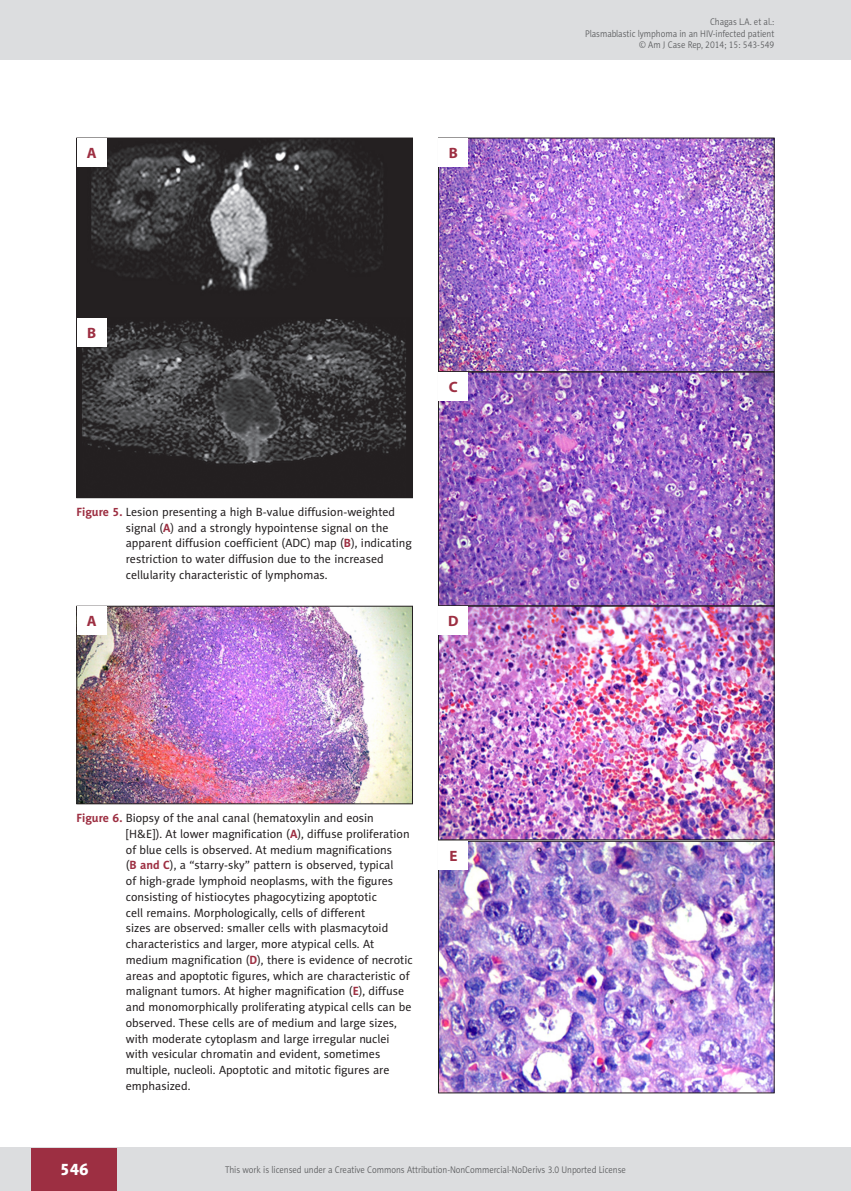
<style>
.page{position:relative;width:851px;height:1191px;background:#fff}
.page>*{position:absolute;margin:0;border:0;box-sizing:border-box;transform-origin:0 0}
.t1{font:16.5px "Naomi Sans EFN Heavy";color:#fff}
.t2{font:700 15px "Myriad Pro";color:#9d2f42}
.AJCR_Rycina_tytul{font:12px/15.8px "Naomi Sans EFN";color:#231f20}
.t3{font:9.75px/11.2px "Naomi Sans EFN Light";color:#57585a;text-align:right;scale:.9 1}
.s1{font-weight:700;color:#9d2f42}
</style>
<div class="page">
<img style="left:79px;top:140px;width:331px;height:356px">
<div style="left:77px;top:138px;width:335px;height:180px;border:1px solid #231f20"></div>
<div style="left:77px;top:138px;width:29px;height:28px;background:#fff"></div>
<div style="left:77px;top:318px;width:335px;height:180px;border:1px solid #231f20"></div>
<div style="left:77px;top:318px;width:29px;height:28px;background:#fff"></div>
<img style="left:79px;top:608px;width:331px;height:194px">
<div style="left:77px;top:606px;width:335px;height:198px;border:1px solid #231f20"></div>
<div style="left:77px;top:606px;width:29px;height:28px;background:#fff"></div>
<img style="left:438px;top:140px;width:336px;height:951px">
<div style="left:438px;top:138px;width:336px;height:234px;border:1px solid #231f20"></div>
<div style="left:438px;top:138px;width:30px;height:28px;background:#fff"></div>
<div style="left:438px;top:372px;width:336px;height:234px;border:1px solid #231f20"></div>
<div style="left:438px;top:372px;width:30px;height:28px;background:#fff"></div>
<div style="left:438px;top:606px;width:336px;height:234px;border:1px solid #231f20"></div>
<div style="left:438px;top:606px;width:30px;height:28px;background:#fff"></div>
<div style="left:438px;top:841px;width:336px;height:252px;border:1px solid #231f20"></div>
<div style="left:438px;top:841px;width:30px;height:28px;background:#fff"></div>
<div style="left:0;top:1148px;width:850px;height:43px;background:#dcdddf"></div>
<div style="left:32px;top:1147px;width:85px;height:43px;background:#9d2f42"></div>
<div style="left:0;top:0;width:850px;height:60px;background:#dcdddf"></div>
<hr style="left:850px;top:0;width:1px;height:60px;background:#dcdddf">
<p class="t2" style="left:87px;top:143px;width:11px">A</p>
<p class="t2" style="left:449px;top:143px;width:11px">B</p>
<p class="t2" style="left:87px;top:323px;width:11px">B</p>
<p class="t2" style="left:449px;top:377px;width:10px">C</p>
<p class="AJCR_Rycina_tytul" style="left:126px;top:504px;width:287px;text-indent:-49px"><span class="s1">Figure 5.</span> Lesion presenting a high B-value diffusion-weighted signal (<span class="s1">A</span>) and a strongly hypointense signal on the apparent diffusion coefficient (ADC) map (<span class="s1">B</span>), indicating restriction to water diffusion due to the increased cellularity characteristic of lymphomas.</p>
<p class="t2" style="left:87px;top:611px;width:11px">A</p>
<p class="t2" style="left:448px;top:611px;width:12px">D</p>
<p class="AJCR_Rycina_tytul" style="left:126px;top:810px;width:288px;text-indent:-49px"><span class="s1">Figure 6.</span> Biopsy of the anal canal (hematoxylin and eosin [H&amp;E]). At lower magnification (<span class="s1">A</span>), diffuse proliferation of blue cells is observed. At medium magnifications<br>(<span class="s1">B and C</span>), a “starry-sky” pattern is observed, typical<br>of high-grade lymphoid neoplasms, with the figures consisting of histiocytes phagocytizing apoptotic<br>cell remains. Morphologically, cells of different<br>sizes are observed: smaller cells with plasmacytoid characteristics and larger, more atypical cells. At medium magnification (<span class="s1">D</span>), there is evidence of necrotic areas and apoptotic figures, which are characteristic of malignant tumors. At higher magnification (<span class="s1">E</span>), diffuse and monomorphically proliferating atypical cells can be observed. These cells are of medium and large sizes, with moderate cytoplasm and large irregular nuclei with vesicular chromatin and evident, sometimes multiple, nucleoli. Apoptotic and mitotic figures are emphasized.</p>
<p class="t2" style="left:449px;top:846px;width:10px">E</p>
<p class="t3" style="left:585px;top:16px;width:212px">Chagas L.A. et al.:<br>Plasmablastic lymphoma in an HIV-infected patient © Am J Case Rep, 2014; 15: 543-549</p>
<h1 class="t1" style="left:60px;top:1159px;width:30px">546</h1>
<p class="t3" style="left:225px;top:1164px;width:447px">This work is licensed under a Creative Commons Attribution-NonCommercial-NoDerivs 3.0 Unported License</p>
</div>
